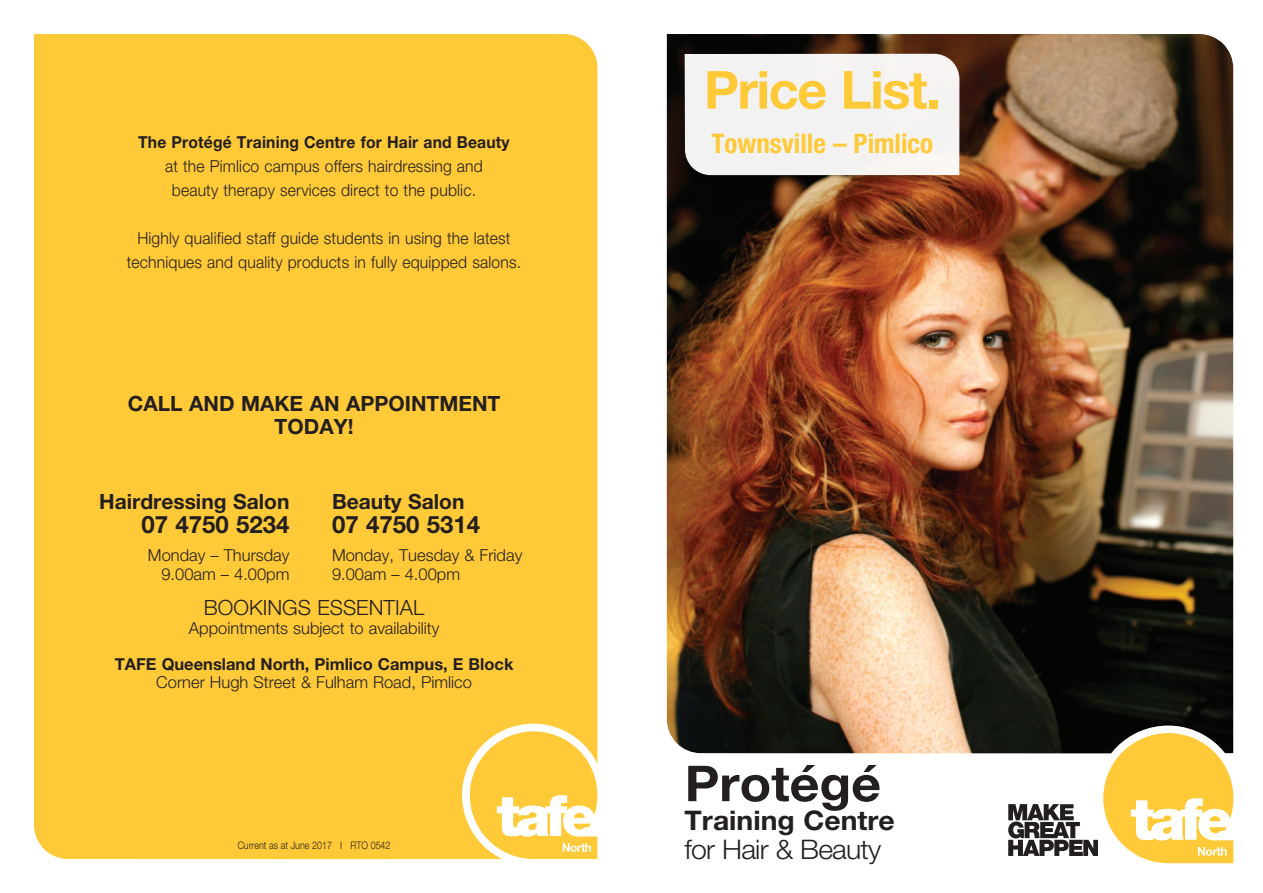
<style>
.page{position:relative;width:1263px;height:893px;background:#fff}
.page>*{position:absolute;margin:0;border:0;box-sizing:border-box;transform-origin:0 0}
.t1{font:700 52.5px "Helvetica Neue LT Pro";letter-spacing:-.03em;color:#ffc938}
.t2{font:700 49.5px "Helvetica Neue LT Pro";color:#231f20;scale:1.05 1}
.t3{font:700 condensed 27px "Helvetica Neue LT Pro";color:#ffc938}
.t4{font:700 27px "Helvetica Neue LT Pro";color:#231f20;scale:1.05 1}
.t5{font:300 27px "Helvetica Neue LT Pro";letter-spacing:-.03em;color:#231f20;scale:1.05 1}
.t6{font:700 24px "Helvetica Neue LT Pro";color:#231f20}
.t7{font:700 21px/22.5px "Helvetica Neue LT Pro";color:#231f20;text-align:center}
.t8{font:300 21px "Helvetica Neue LT Pro";color:#231f20}
.t9{font:300 16.5px/24px "Helvetica Neue LT Pro";letter-spacing:.01em;color:#231f20;text-align:center;scale:.95 1}
.t10{font:300 16.5px "Helvetica Neue LT Pro";letter-spacing:.01em;color:#231f20}
.t11{font:700 16.5px "Helvetica Neue LT Pro";letter-spacing:.01em;color:#231f20;scale:.95 1}
.t12{font:700 16.5px "Helvetica Neue LT Pro";letter-spacing:.01em;color:#231f20}
.t13{font:300 10.5px "Helvetica Neue LT Pro";color:#231f20;scale:.85 1}
</style>
<div class="page">
<div style="left:34px;top:34px;width:563px;height:825px;background:#ffc938"></div>
<img style="left:667px;top:34px;width:566px;height:720px">
<svg style="left:1008px;top:725px;width:226px;height:138px"></svg>
<div style="left:685px;top:54px;width:274px;height:121px;background:#f2f2f2"></div>
<svg style="left:462px;top:724px;width:136px;height:135px"></svg>
<p class="t11" style="left:138px;top:136px;width:393px">The Protégé Training Centre for Hair and Beauty</p>
<p class="t9" style="left:165px;top:156px;width:336px">at the Pimlico campus offers hairdressing and beauty therapy services direct to the public.</p>
<p class="t9" style="left:127px;top:228px;width:417px">Highly qualified staff guide students in using the latest techniques and quality products in fully equipped salons.</p>
<p class="t7" style="left:128px;top:394px;width:374px">CALL AND MAKE AN APPOINTMENT<br>TODAY!</p>
<p class="t7" style="left:99px;top:492px;width:192px">Hairdressing Salon</p>
<p class="t7" style="left:332px;top:492px;width:134px">Beauty Salon</p>
<h3 class="t6" style="left:141px;top:516px;width:150px">07 4750 5234</h3>
<h3 class="t6" style="left:332px;top:516px;width:150px">07 4750 5314</h3>
<p class="t10" style="left:148px;top:549px;width:143px">Monday – Thursday</p>
<p class="t10" style="left:332px;top:549px;width:192px">Monday, Tuesday &amp; Friday</p>
<p class="t10" style="left:161px;top:568px;width:130px">9.00am – 4.00pm</p>
<p class="t10" style="left:332px;top:568px;width:130px">9.00am – 4.00pm</p>
<p class="t8" style="left:204px;top:600px;width:222px">BOOKINGS ESSENTIAL</p>
<p class="t10" style="left:189px;top:623px;width:252px">Appointments subject to availability</p>
<p class="t12" style="left:115px;top:659px;width:400px">TAFE Queensland North, Pimlico Campus, E Block</p>
<p class="t10" style="left:156px;top:677px;width:317px">Corner Hugh Street &amp; Fulham Road, Pimlico</p>
<p class="t13" style="left:238px;top:842px;width:181px">Current as at June 2017 I RTO 0542</p>
<h1 class="t1" style="left:704px;top:71px;width:238px">Price List.</h1>
<h3 class="t3" style="left:711px;top:134px;width:223px">Townsville – Pimlico</h3>
<h2 class="t2" style="left:685px;top:766px;width:189px">Protégé</h2>
<h3 class="t4" style="left:685px;top:811px;width:202px">Training Centre</h3>
<h3 class="t5" style="left:685px;top:839px;width:189px">for Hair &amp; Beauty</h3>
</div>
